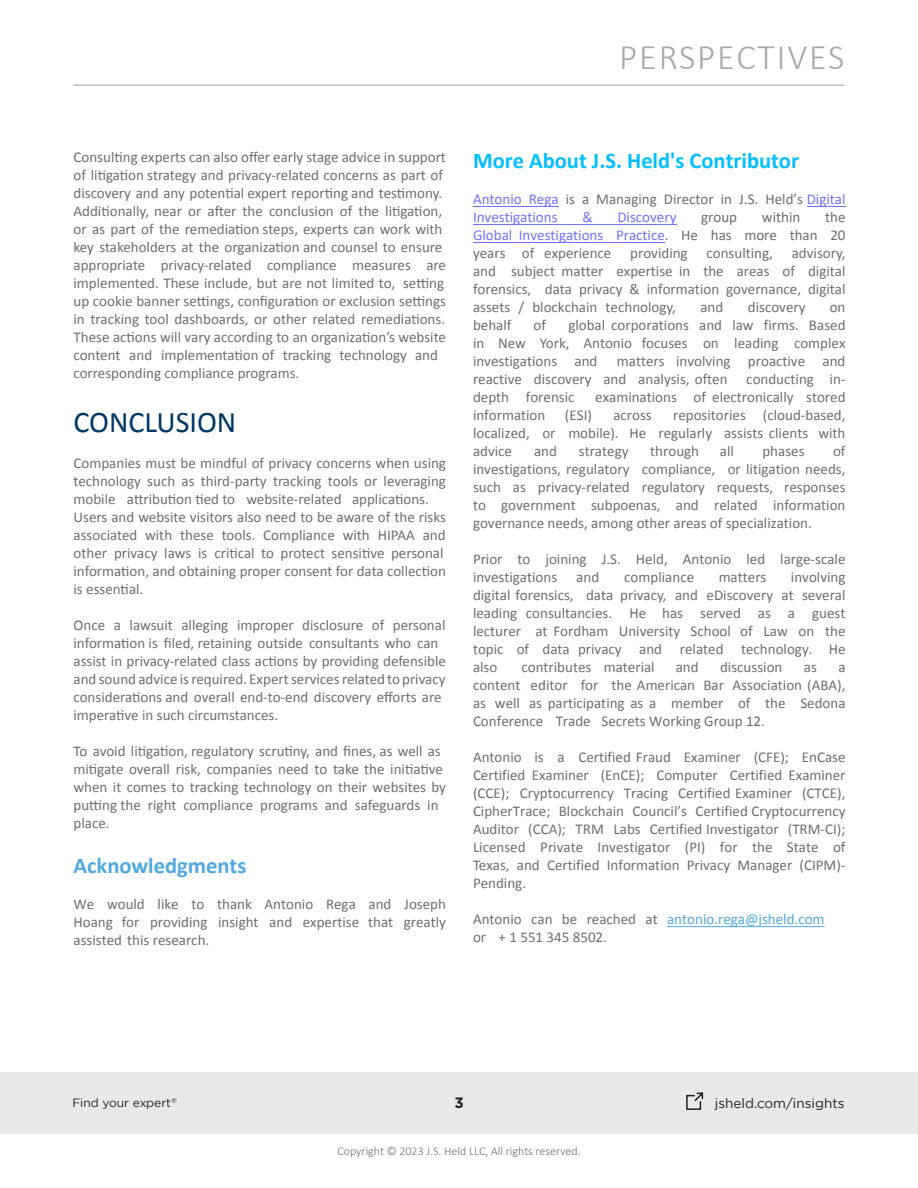
<style>
.page{position:relative;width:918px;height:1188px;background:#fff}
.page>*{position:absolute;margin:0;border:0;box-sizing:border-box;transform-origin:0 0}
.t1{font:300 36px "Calibri";letter-spacing:.05em;color:#a6a8aa}
.Text_Styles{font:30px "Calibri";color:#003764}
.Text_Styles-2{font:700 22.5px "Calibri";color:#00bfff}
.Text_Styles-3{font:700 22.5px "Calibri";color:#4fa9df}
.Text_Styles-4{font:15px/18px "Calibri";color:#6d6e70;text-align:justify}
.Text_Styles-5{font:15px/18px "Calibri";color:#7171ff}
.t2{font:700 15px "Gotham";color:#231f20}
.t3{font:13.5px "Gotham";color:#231f20}
.t4{font:300 12px "Calibri";color:#6d6e70}
.t5{font:12px "Gotham";color:#241f21}
.t6{font:7.05px "Gotham";color:#241f21}
.s1{color:#6d6e70}
.s2{color:#7171ff}
.s3{color:#4da8dd}
</style>
<div class="page">
<div style="left:0;top:1072px;width:918px;height:62px;background:#e9e9e9"></div>
<hr style="left:74px;top:85px;width:770px;height:1px;background:#a6a8ab">
<svg style="left:686px;top:1092px;width:18px;height:18px"></svg>
<hr style="left:473px;top:206px;width:86px;height:1px;background:#7171ff">
<hr style="left:807px;top:206px;width:39px;height:1px;background:#7171ff">
<hr style="left:473px;top:224px;width:203px;height:1px;background:#7171ff">
<hr style="left:473px;top:242px;width:192px;height:1px;background:#7171ff">
<hr style="left:667px;top:926px;width:158px;height:1px;background:#4da8dd">
<h1 class="t1" style="left:619px;top:35px;width:227px">PERSPECTIVES</h1>
<p class="Text_Styles-4" style="left:74px;top:147px;width:374px;text-align:left">Consulting experts can also offer early stage advice in support of litigation strategy and privacy-related concerns as part of discovery and any potential expert reporting and testimony.<br>Additionally, near or after the conclusion of the litigation, or as part of the remediation steps, experts can work with key stakeholders at the organization and counsel to ensure appropriate privacy-related compliance measures are implemented. These include, but are not limited to, setting up cookie banner settings, configuration or exclusion settings in tracking tool dashboards, or other related remediations.<br>These actions will vary according to an organization’s website content and implementation of tracking technology and corresponding compliance programs.</p>
<p class="Text_Styles" style="left:74px;top:403px;width:164px">CONCLUSION</p>
<p class="Text_Styles-4" style="left:74px;top:453px;width:374px;text-align:left">Companies must be mindful of privacy concerns when using technology such as third-party tracking tools or leveraging mobile attribution tied to website-related applications.<br>Users and website visitors also need to be aware of the risks associated with these tools. Compliance with HIPAA and other privacy laws is critical to protect sensitive personal information, and obtaining proper consent for data collection is essential.</p>
<p class="Text_Styles-4" style="left:74px;top:615px;width:374px;text-align:left">Once a lawsuit alleging improper disclosure of personal information is filed, retaining outside consultants who can assist in privacy-related class actions by providing defensible and sound advice is required. Expertservices related to privacy considerations and overall end-to-end discovery efforts are imperative in such circumstances.</p>
<p class="Text_Styles-4" style="left:74px;top:741px;width:374px;text-align:left">To avoid litigation, regulatory scrutiny, and fines, as well as mitigate overall risk, companies need to take the initiative when it comes to tracking technology on their websites by putting the right compliance programs and safeguards in place.</p>
<p class="Text_Styles-3" style="left:74px;top:851px;width:174px">Acknowledgments</p>
<p class="Text_Styles-4" style="left:74px;top:894px;width:374px">We would like to thank Antonio Rega and Joseph Hoang for providing insight and expertise that greatly assisted this research.</p>
<p class="Text_Styles-2" style="left:473px;top:144px;width:328px">More About J.S. Held's Contributor</p>
<p class="Text_Styles-5" style="left:473px;top:189px;width:374px">Antonio Rega <span class="s1">is a Managing Director in J.S. Held’s</span> Digital<br>Investigations</p>
<p class="Text_Styles-4" style="left:473px;top:207px;width:374px;text-indent:352px">the <span class="s2">Global Investigations Practice</span>. He has more than 20 years of experience</p>
<p class="Text_Styles-5" style="left:582px;top:207px;width:12px">&amp;</p>
<p class="Text_Styles-5" style="left:617px;top:207px;width:61px">Discovery</p>
<p class="Text_Styles-4" style="left:701px;top:207px;width:37px">group</p>
<p class="Text_Styles-4" style="left:762px;top:207px;width:40px">within</p>
<p class="Text_Styles-4" style="left:630px;top:243px;width:59px">providing</p>
<p class="Text_Styles-4" style="left:707px;top:243px;width:68px">consulting,</p>
<p class="Text_Styles-4" style="left:473px;top:243px;width:374px;text-indent:319px">advisory, and subject matter expertise in the areas of digital forensics, data privacy &amp; information governance, digital assets / blockchain technology,</p>
<p class="Text_Styles-4" style="left:700px;top:297px;width:24px">and</p>
<p class="Text_Styles-4" style="left:748px;top:297px;width:59px">discovery</p>
<p class="Text_Styles-4" style="left:830px;top:297px;width:17px">on</p>
<p class="Text_Styles-4" style="left:473px;top:315px;width:374px;text-indent:95px">global corporations and law firms. Based in New York, Antonio focuses on leading complex investigations and</p>
<p class="Text_Styles-4" style="left:473px;top:315px;width:40px">behalf</p>
<p class="Text_Styles-4" style="left:534px;top:315px;width:14px">of</p>
<p class="Text_Styles-4" style="left:473px;top:351px;width:374px;text-indent:144px">matters involving proactive and reactive discovery and analysis, often conducting in&shy;depth forensic</p>
<p class="Text_Styles-4" style="left:595px;top:387px;width:252px">examinations of electronically stored</p>
<p class="Text_Styles-4" style="left:473px;top:405px;width:374px;text-indent:200px">repositories (cloud-based, localized, or mobile). He regularly assists clients with advice</p>
<p class="Text_Styles-4" style="left:473px;top:405px;width:74px">information</p>
<p class="Text_Styles-4" style="left:565px;top:405px;width:29px">(ESI)</p>
<p class="Text_Styles-4" style="left:613px;top:405px;width:40px">across</p>
<p class="Text_Styles-4" style="left:473px;top:441px;width:374px;text-indent:360px">of investigations, regulatory compliance, or litigation needs, such as privacy-related regulatory requests, responses to government subpoenas, and related information governance needs, among other areas of specialization.</p>
<p class="Text_Styles-4" style="left:473px;top:549px;width:374px">Prior to joining J.S. Held, Antonio led large-scale investigations</p>
<p class="Text_Styles-4" style="left:534px;top:441px;width:24px">and</p>
<p class="Text_Styles-4" style="left:579px;top:441px;width:51px">strategy</p>
<p class="Text_Styles-4" style="left:650px;top:441px;width:50px">through</p>
<p class="Text_Styles-4" style="left:720px;top:441px;width:16px">all</p>
<p class="Text_Styles-4" style="left:762px;top:441px;width:44px">phases</p>
<p class="Text_Styles-4" style="left:473px;top:567px;width:374px;text-indent:318px">involving digital forensics, data privacy, and eDiscovery at several leading consultancies. He has served as a guest lecturer at Fordham University School of Law on the topic of data privacy and related technology. He also</p>
<p class="Text_Styles-4" style="left:576px;top:567px;width:24px">and</p>
<p class="Text_Styles-4" style="left:624px;top:567px;width:71px">compliance</p>
<p class="Text_Styles-4" style="left:719px;top:567px;width:49px">matters</p>
<p class="Text_Styles-4" style="left:522px;top:657px;width:135px">contributes material</p>
<p class="Text_Styles-4" style="left:676px;top:657px;width:24px">and</p>
<p class="Text_Styles-4" style="left:720px;top:657px;width:64px">discussion</p>
<p class="Text_Styles-4" style="left:804px;top:657px;width:15px">as</p>
<p class="Text_Styles-4" style="left:473px;top:657px;width:374px;text-indent:365px">a content editor for the American Bar Association (ABA), as well as participating as a member of the Sedona Conference Trade Secrets Working Group 12.</p>
<p class="Text_Styles-4" style="left:473px;top:747px;width:374px">Antonio is a Certified Fraud Examiner (CFE); EnCase Certified Examiner (EnCE); Computer Certified Examiner (CCE); Cryptocurrency Tracing Certified Examiner (CTCE), CipherTrace; Blockchain Council’s Certified Cryptocurrency Auditor (CCA); TRM Labs Certified Investigator (TRM-CI); Licensed Private Investigator (PI) for the State of Texas, and Certified Information Privacy Manager (CIPM)- Pending.</p>
<p class="Text_Styles-4" style="left:473px;top:909px;width:353px">Antonio can be reached at <span class="s3">antonio.rega@jsheld.com </span>or + 1 551 345 8502.</p>
<p class="t5" style="left:72px;top:1096px;width:100px">Find your expert</p>
<p class="t2" style="left:454px;top:1093px;width:11px">3</p>
<p class="t3" style="left:715px;top:1095px;width:131px">jsheld.com/insights</p>
<p class="t6" style="left:171px;top:1096px;width:7px">®</p>
<p class="t4" style="left:337px;top:1144px;width:245px">Copyright © 2023 J.S. Held LLC, All rights reserved.</p>
</div>
